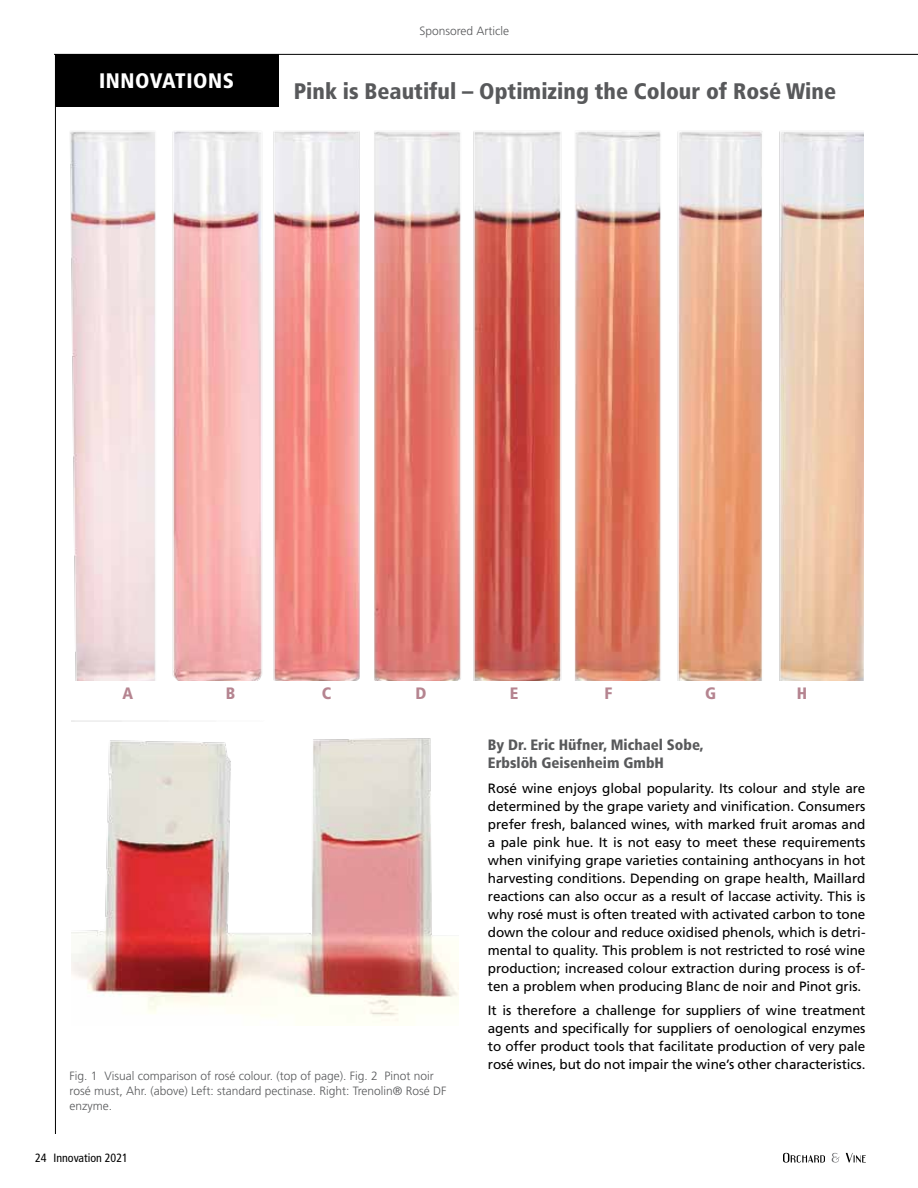
<style>
.page{position:relative;width:918px;height:1188px;background:#fff}
.page>*{position:absolute;margin:0;border:0;box-sizing:border-box;transform-origin:0 0}
.t1{font:900 condensed 22.5px "Frutiger";color:#58595b}
.t2{font:900 condensed 21px "Frutiger";letter-spacing:.03em;color:#fff}
.t3{font:900 condensed 16.5px "Frutiger";color:#b58490}
.t4{font:900 condensed 15px/18px "Frutiger";color:#58595b}
.t5{font:13.5px/18px "Frutiger";letter-spacing:-.005em;color:#000;text-align:justify}
.t6{font:300 12px/15px "Frutiger";color:#58595b}
.t7{font:condensed 12px "Frutiger";color:#000}
</style>
<div class="page">
<svg style="left:783px;top:1153px;width:42px;height:10px"></svg>
<svg style="left:832px;top:1153px;width:7px;height:10px"></svg>
<svg style="left:846px;top:1153px;width:20px;height:10px"></svg>
<div style="left:55px;top:54px;width:223px;height:52px;background:#000"></div>
<hr style="left:54px;top:54px;width:864px;height:1px;background:#000">
<hr style="left:55px;top:54px;width:1px;height:1080px;background:#000">
<img style="left:70px;top:131px;width:794px;height:549px">
<img style="left:72px;top:721px;width:386px;height:302px">
<h2 class="t2" style="left:99px;top:68px;width:137px">INNOVATIONS</h2>
<p class="t6" style="left:420px;top:24px;width:91px">Sponsored Article</p>
<h1 class="t1" style="left:294px;top:78px;width:544px">Pink is Beautiful – Optimizing the Colour of Rosé Wine</h1>
<p class="t3" style="left:123px;top:684px;width:12px">A</p>
<p class="t3" style="left:226px;top:684px;width:11px">B</p>
<p class="t3" style="left:322px;top:684px;width:11px">C</p>
<p class="t3" style="left:416px;top:684px;width:13px">D</p>
<p class="t3" style="left:510px;top:684px;width:10px">E</p>
<p class="t3" style="left:605px;top:684px;width:9px">F</p>
<p class="t3" style="left:705px;top:684px;width:13px">G</p>
<p class="t3" style="left:797px;top:684px;width:12px">H</p>
<p class="t6" style="left:70px;top:1068px;width:378px">Fig. 1 Visual comparison of rosé colour. (top of page). Fig. 2 Pinot noir rosé must, Ahr. (above) Left: standard pectinase. Right: Trenolin® Rosé DF enzyme.</p>
<p class="t7" style="left:35px;top:1151px;width:94px">24 Innovation 2021</p>
<p class="t4" style="left:488px;top:736px;width:217px">By Dr. Eric Hüfner, Michael Sobe,<br>Erbslöh Geisenheim GmbH</p>
<p class="t5" style="left:488px;top:779px;width:379px">Rosé wine enjoys global popularity. Its colour and style are determined by the grape variety and vinification. Consumers prefer fresh, balanced wines, with marked fruit aromas and a pale pink hue. It is not easy to meet these requirements when vinifying grape varieties containing anthocyans in hot harvesting conditions. Depending on grape health, Maillard reactions can also occur as a result of laccase activity. This is why rosé must is often treated with activated carbon to tone down the colour and reduce oxidised phenols, which is detri&shy;mental to quality. This problem is not restricted to rosé wine production; increased colour extraction during process is of&shy;ten a problem when producing Blanc de noir and Pinot gris.</p>
<p class="t5" style="left:488px;top:1002px;width:379px">It is therefore a challenge for suppliers of wine treatment agents and specifically for suppliers of oenological enzymes to offer product tools that facilitate production of very pale rosé wines, but do not impair the wine’s other characteristics.</p>
</div>
